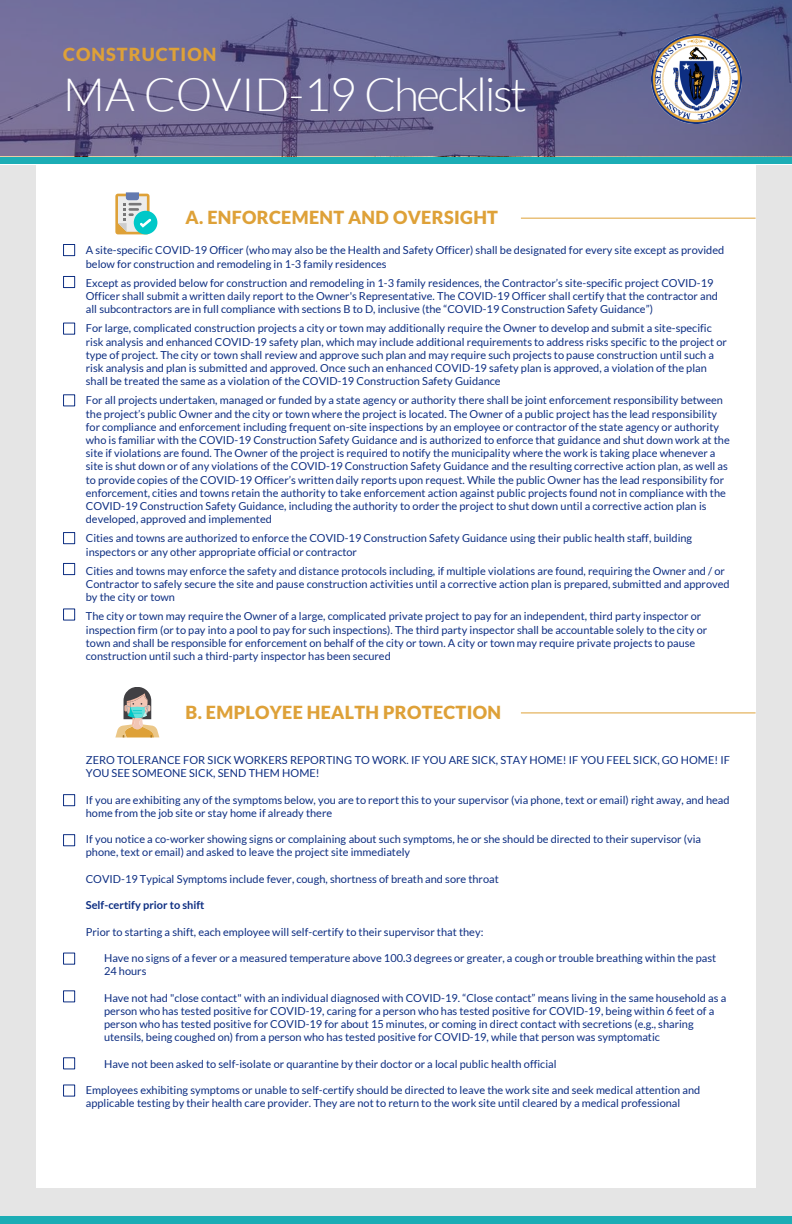
<style>
.page{position:relative;width:792px;height:1224px;background:#fff}
.page>*{position:absolute;margin:0;border:0;box-sizing:border-box;transform-origin:0 0}
.t1{font:300 46px "Lato";letter-spacing:-.055em;color:#fff}
.t2{font:900 18px "Lato";letter-spacing:.02em;color:#dea138}
.t3{font:900 18px "Lato";letter-spacing:.055em;color:#dea138}
.t4{font:11px/13.2px "Lato";color:#0d2e82}
.t5{font:700 11px "Lato";color:#0d2e82}
</style>
<div class="page">
<div style="left:0;top:165px;width:792px;height:1052px;background:#e5e5e5"></div>
<div style="left:36px;top:165px;width:720px;height:1023px;background:#fff"></div>
<div style="left:0;top:156px;width:792px;height:7px;background:#1cadb5"></div>
<hr style="left:521px;top:218px;width:235px;height:1px;background:#dea138">
<div style="left:63px;top:244px;width:12px;height:12px;border:1px solid #0d2e82"></div>
<div style="left:0;top:1217px;width:792px;height:7px;background:#1cadb5"></div>
<div style="left:0;top:0;width:792px;height:156px;background:#38388f;opacity:.6"></div>
<img style="left:652px;top:34px;width:89px;height:90px">
<div style="left:115px;top:194px;width:35px;height:40px;background:#dea138;border-radius:3px"></div>
<div style="left:134px;top:211px;width:23px;height:23px;background:#00c8c8;border-radius:50%"></div>
<svg style="left:118px;top:193px;width:33px;height:39px"></svg>
<hr style="left:521px;top:713px;width:235px;height:1px;background:#dea138">
<svg style="left:115px;top:687px;width:44px;height:50px"></svg>
<div style="left:63px;top:276px;width:12px;height:12px;border:1px solid #0d2e82"></div>
<div style="left:63px;top:323px;width:12px;height:11px;border:1px solid #0d2e82"></div>
<div style="left:63px;top:395px;width:12px;height:11px;border:1px solid #0d2e82"></div>
<div style="left:63px;top:532px;width:12px;height:12px;border:1px solid #0d2e82"></div>
<div style="left:63px;top:563px;width:12px;height:12px;border:1px solid #0d2e82"></div>
<div style="left:63px;top:609px;width:12px;height:11px;border:1px solid #0d2e82"></div>
<div style="left:63px;top:794px;width:12px;height:12px;border:1px solid #0d2e82"></div>
<div style="left:63px;top:834px;width:12px;height:12px;border:1px solid #0d2e82"></div>
<div style="left:63px;top:953px;width:12px;height:11px;border:1px solid #0d2e82"></div>
<div style="left:63px;top:991px;width:12px;height:11px;border:1px solid #0d2e82"></div>
<div style="left:63px;top:1058px;width:12px;height:11px;border:1px solid #0d2e82"></div>
<div style="left:63px;top:1085px;width:12px;height:11px;border:1px solid #0d2e82"></div>
<p class="t3" style="left:63px;top:44px;width:155px">CONSTRUCTION</p>
<h2 class="t1" style="left:63px;top:70px;width:465px">MA COVID-19 Checklist</h2>
<p class="t2" style="left:186px;top:207px;width:314px">A. ENFORCEMENT AND OVERSIGHT</p>
<p class="t4" style="left:86px;top:244px;width:640px">A site-specific COVID-19 Officer (who may also be the Health and Safety Officer) shall be designated for every site except as provided below for construction and remodeling in 1-3 family residences</p>
<p class="t4" style="left:86px;top:276px;width:634px">Except as provided below for construction and remodeling in 1-3 family residences, the Contractor’s site-specific project COVID-19<br>Officer shall submit a written daily report to the Owner's Representative. The COVID-19 Officer shall certify that the contractor and all subcontractors are in full compliance with sections B to D, inclusive (the “COVID-19 Construction Safety Guidance”)</p>
<p class="t4" style="left:86px;top:322px;width:643px">For large, complicated construction projects a city or town may additionally require the Owner to develop and submit a site-specific risk analysis and enhanced COVID-19 safety plan, which may include additional requirements to address risks specific to the project or type of project. The city or town shall review and approve such plan and may require such projects to pause construction until such a risk analysis and plan is submitted and approved. Once such an enhanced COVID-19 safety plan is approved, a violation of the plan shall be treated the same as a violation of the COVID-19 Construction Safety Guidance</p>
<p class="t4" style="left:86px;top:394px;width:645px">For all projects undertaken, managed or funded by a state agency or authority there shall be joint enforcement responsibility between the project’s public Owner and the city or town where the project is located. The Owner of a public project has the lead responsibility for compliance and enforcement including frequent on-site inspections by an employee or contractor of the state agency or authority who is familiar with the COVID-19 Construction Safety Guidance and is authorized to enforce that guidance and shut down work at the site if violations are found. The Owner of the project is required to notify the municipality where the work is taking place whenever a site is shut down or of any violations of the COVID-19 Construction Safety Guidance and the resulting corrective action plan, as well as to provide copies of the COVID-19 Officer’s written daily reports upon request. While the public Owner has the lead responsibility for enforcement, cities and towns retain the authority to take enforcement action against public projects found not in compliance with the COVID-19 Construction Safety Guidance, including the authority to order the project to shut down until a corrective action plan is developed, approved and implemented</p>
<p class="t4" style="left:86px;top:532px;width:608px">Cities and towns are authorized to enforce the COVID-19 Construction Safety Guidance using their public health staff, building inspectors or any other appropriate official or contractor</p>
<p class="t4" style="left:86px;top:564px;width:645px">Cities and towns may enforce the safety and distance protocols including, if multiple violations are found, requiring the Owner and / or<br>Contractor to safely secure the site and pause construction activities until a corrective action plan is prepared, submitted and approved by the city or town</p>
<p class="t4" style="left:86px;top:610px;width:623px">The city or town may require the Owner of a large, complicated private project to pay for an independent, third party inspector or inspection firm (or to pay into a pool to pay for such inspections). The third party inspector shall be accountable solely to the city or town and shall be responsible for enforcement on behalf of the city or town. A city or town may require private projects to pause construction until such a third-party inspector has been secured</p>
<p class="t2" style="left:186px;top:702px;width:317px">B. EMPLOYEE HEALTH PROTECTION</p>
<p class="t4" style="left:86px;top:753px;width:646px">ZERO TOLERANCE FOR SICK WORKERS REPORTING TO WORK. IF YOU ARE SICK, STAY HOME! IF YOU FEEL SICK, GO HOME! IF<br>YOU SEE SOMEONE SICK, SEND THEM HOME!</p>
<p class="t4" style="left:86px;top:793px;width:645px">If you are exhibiting any of the symptoms below, you are to report this to your supervisor (via phone, text or email) right away, and head home from the job site or stay home if already there</p>
<p class="t4" style="left:86px;top:832px;width:617px">If you notice a co-worker showing signs or complaining about such symptoms, he or she should be directed to their supervisor (via phone, text or email) and asked to leave the project site immediately</p>
<p class="t4" style="left:86px;top:872px;width:414px">COVID-19 Typical Symptoms include fever, cough, shortness of breath and sore throat</p>
<p class="t5" style="left:86px;top:899px;width:120px">Self-certify prior to shift</p>
<p class="t4" style="left:86px;top:925px;width:399px">Prior to starting a shift, each employee will self-certify to their supervisor that they:</p>
<p class="t4" style="left:104px;top:951px;width:614px">Have no signs of a fever or a measured temperature above 100.3 degrees or greater, a cough or trouble breathing within the past<br>24 hours</p>
<p class="t4" style="left:104px;top:991px;width:624px">Have not had "close contact" with an individual diagnosed with COVID-19. “Close contact” means living in the same household as a person who has tested positive for COVID-19, caring for a person who has tested positive for COVID-19, being within 6 feet of a person who has tested positive for COVID-19 for about 15 minutes, or coming in direct contact with secretions (e.g., sharing utensils, being coughed on) from a person who has tested positive for COVID-19, while that person was symptomatic</p>
<p class="t4" style="left:104px;top:1057px;width:454px">Have not been asked to self-isolate or quarantine by their doctor or a local public health official</p>
<p class="t4" style="left:86px;top:1083px;width:616px">Employees exhibiting symptoms or unable to self-certify should be directed to leave the work site and seek medical attention and applicable testing by their health care provider. They are not to return to the work site until cleared by a medical professional</p>
</div>
